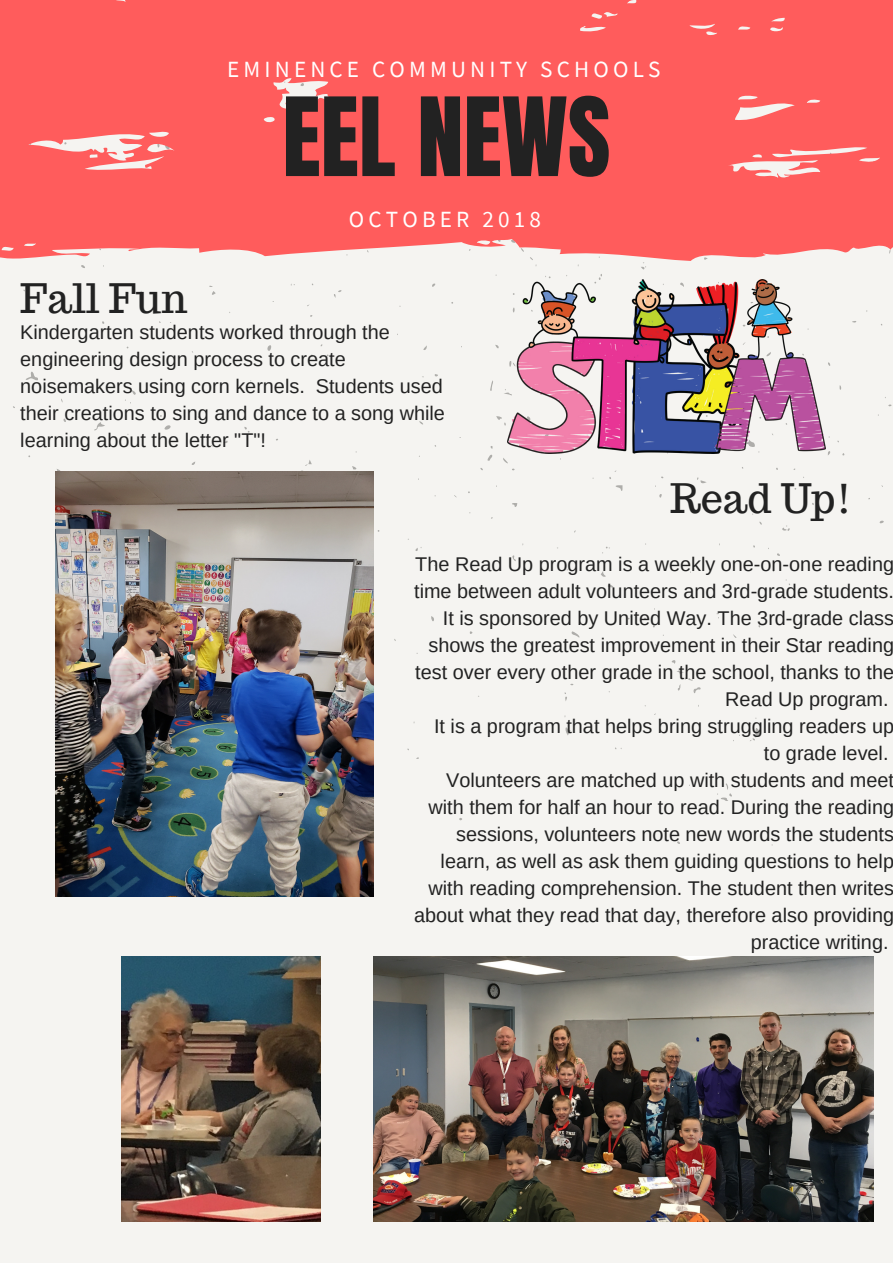
<style>
.page{position:relative;width:893px;height:1263px;background:#f5f4f1}
.page>*{position:absolute;margin:0;border:0;box-sizing:border-box;transform-origin:0 0}
.t1{font:92.7px "Anton";color:#222}
.t2{font:39.75px "Trocchi";color:#222}
.t3{font:23.25px "Source Sans Pro";letter-spacing:.18em;color:#fff}
.t4{font:19.8px/27px "Arimo";color:#222;text-align:right}
</style>
<div class="page">
<svg style="left:0;top:0;width:893px;height:303px;fill:#ff5c5c"></svg>
<img style="left:55px;top:472px;width:319px;height:424px">
<img style="left:122px;top:956px;width:199px;height:266px">
<img style="left:374px;top:956px;width:500px;height:266px">
<img style="left:508px;top:279px;width:317px;height:175px">
<p class="t3" style="left:227px;top:54px;width:435px">EMINENCE COMMUNITY SCHOOLS</p>
<h1 class="t1" style="left:282px;top:71px;width:330px">EEL NEWS</h1>
<h2 class="t2" style="left:20px;top:273px;width:169px">Fall Fun</h2>
<p class="t3" style="left:349px;top:205px;width:194px">OCTOBER 2018</p>
<p class="t4" style="left:20px;top:319px;width:426px;text-align:left">Kindergarten students worked through the engineering design process to create noisemakers using corn kernels. Students used their creations to sing and dance to a song while learning about the letter "T"!</p>
<h2 class="t2" style="left:670px;top:473px;width:184px">Read Up!</h2>
<p class="t4" style="left:414px;top:550px;width:481px">The Read Up program is a weekly one-on-one reading time between adult volunteers and 3rd-grade students.<br>It is sponsored by United Way. The 3rd-grade class shows the greatest improvement in their Star reading test over every other grade in the school, thanks to the Read Up program.<br>It is a program that helps bring struggling readers up to grade level.<br>Volunteers are matched up with students and meet with them for half an hour to read. During the reading sessions, volunteers note new words the students learn, as well as ask them guiding questions to help with reading comprehension. The student then writes about what they read that day, therefore also providing practice writing.</p>
</div>
